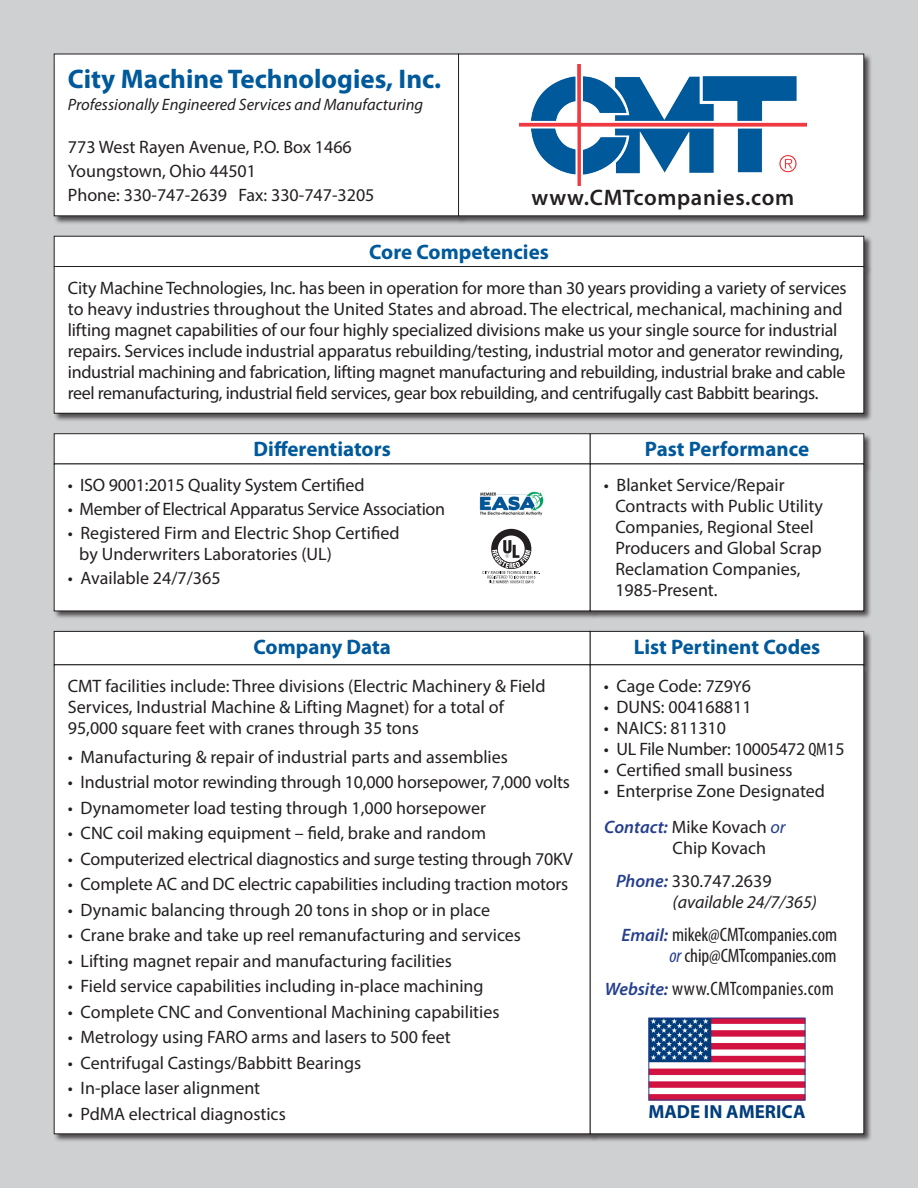
<style>
.page{position:relative;width:918px;height:1188px;background:#cfd0d2}
.page>*{position:absolute;margin:0;border:0;box-sizing:border-box;transform-origin:0 0}
.t1{font:700 27px "Myriad Pro";color:#00599b}
.t2{font:600 22.5px "Myriad Pro";letter-spacing:.03em;color:#231f20}
.t3{font:700 21px "Myriad Pro";color:#00599b}
.t4{font:condensed 19.5px/21px "Myriad Pro";color:#231f20;text-align:right}
.t5{font:condensed 19.5px "Myriad Pro";letter-spacing:.02em;color:#231f20}
.t6{font:700 18.9px "Myriad Pro";color:#003d7c}
.t7{font:18px/21px "Myriad Pro";color:#231f20}
.t8{font:18px "Myriad Pro";letter-spacing:-.02em;color:#231f20}
.t9{font:italic 18px "Myriad Pro";color:#231f20}
.t10{font:italic 16.5px "Myriad Pro";color:#231f20}
.t11{font:700 15.75px "Myriad Pro";color:#003d7c}
.s1{font-size:16.5px}
.s2{font-stretch:condensed}
.s3{font-weight:600;font-style:italic;color:#253f8e}
.s4{font-style:italic;color:#253f8e}
.s5{font-weight:600;font-style:italic;font-stretch:normal;font-size:18px;color:#253f8e}
</style>
<div class="page">
<div style="left:53px;top:53px;width:414px;height:171px;background:#231f20;opacity:.75"></div>
<div style="left:54px;top:54px;width:405px;height:162px;background:#fff"></div>
<div style="left:54px;top:631px;width:536px;height:34px;background:#fff"></div>
<div style="left:54px;top:631px;width:536px;height:34px;border:1px solid #231f20"></div>
<div style="left:53px;top:433px;width:546px;height:40px;background:#504d4e"></div>
<div style="left:54px;top:434px;width:536px;height:30px;background:#fff"></div>
<div style="left:53px;top:235px;width:819px;height:40px;background:#231f20;opacity:.75"></div>
<div style="left:54px;top:236px;width:810px;height:31px;background:#fff"></div>
<div style="left:54px;top:236px;width:810px;height:31px;border:1px solid #231f20"></div>
<div style="left:458px;top:53px;width:414px;height:171px;background:#231f20;opacity:.75"></div>
<div style="left:459px;top:54px;width:405px;height:162px;background:#fff"></div>
<img style="left:520px;top:65px;width:286px;height:120px">
<div style="left:589px;top:433px;width:283px;height:40px;background:#231f20;opacity:.75"></div>
<div style="left:590px;top:434px;width:274px;height:30px;background:#fff"></div>
<div style="left:53px;top:463px;width:546px;height:157px;background:#231f20;opacity:.75"></div>
<div style="left:54px;top:464px;width:536px;height:147px;background:#fff"></div>
<div style="left:589px;top:463px;width:283px;height:157px;background:#231f20;opacity:.75"></div>
<div style="left:590px;top:464px;width:274px;height:147px;background:#fff"></div>
<div style="left:53px;top:664px;width:546px;height:478px;background:#231f20;opacity:.75"></div>
<div style="left:54px;top:665px;width:536px;height:469px;background:#fff"></div>
<div style="left:589px;top:631px;width:283px;height:43px;background:#231f20;opacity:.75"></div>
<div style="left:590px;top:631px;width:274px;height:34px;background:#fff"></div>
<div style="left:590px;top:631px;width:274px;height:34px;border:1px solid #231f20"></div>
<div style="left:589px;top:664px;width:283px;height:478px;background:#231f20;opacity:.75"></div>
<div style="left:590px;top:665px;width:274px;height:469px;background:#fff"></div>
<div style="left:590px;top:665px;width:274px;height:469px;border:1px solid #231f20"></div>
<div style="left:53px;top:266px;width:819px;height:156px;background:#231f20;opacity:.75"></div>
<div style="left:54px;top:267px;width:810px;height:146px;background:#fff"></div>
<div style="left:54px;top:266px;width:810px;height:147px;border:1px solid #231f20"></div>
<img style="left:480px;top:491px;width:63px;height:24px">
<svg style="left:482px;top:529px;width:58px;height:55px"></svg>
<img style="left:651px;top:1020px;width:152px;height:78px">
<div style="left:649px;top:1018px;width:156px;height:82px;border:1px solid #253f8e"></div>
<p class="t1" style="left:68px;top:61px;width:375px">City Machine Technologies, Inc.</p>
<p class="t10" style="left:68px;top:94px;width:357px">Professionally Engineered Services and Manufacturing</p>
<p class="t7" style="left:68px;top:136px;width:286px">773 West Rayen Avenue, P.O. Box 1466</p>
<p class="t7" style="left:68px;top:160px;width:190px">Youngstown, Ohio 44501</p>
<p class="t7" style="left:68px;top:184px;width:308px">Phone: 330-747-2639 Fax: 330-747-3205</p>
<p class="t2" style="left:531px;top:183px;width:264px">www.CMTcompanies.com</p>
<p class="t3" style="left:369px;top:238px;width:181px">Core Competencies</p>
<p class="t7" style="left:68px;top:277px;width:780px">City Machine Technologies, Inc. has been in operation for more than 30 years providing a variety of services to heavy industries throughout the United States and abroad. The electrical, mechanical, machining and lifting magnet capabilities of our four highly specialized divisions make us your single source for industrial repairs. Services include industrial apparatus rebuilding/testing, industrial motor and generator rewinding, industrial machining and fabrication, lifting magnet manufacturing and rebuilding, industrial brake and cable reel remanufacturing, industrial field services, gear box rebuilding, and centrifugally cast Babbitt bearings.</p>
<p class="t3" style="left:254px;top:436px;width:139px">Differentiators</p>
<p class="t7" style="left:68px;top:474px;width:298px">• ISO 9001:2015 Quality System Certified</p>
<p class="t8" style="left:68px;top:498px;width:379px">• Member of Electrical Apparatus Service Association</p>
<p class="t7" style="left:68px;top:522px;width:333px">• Registered Firm and Electric Shop Certified</p>
<p class="t7" style="left:79px;top:543px;width:254px">by Underwriters Laboratories (UL)</p>
<p class="t7" style="left:68px;top:567px;width:154px">• Available 24/7/365</p>
<p class="t3" style="left:254px;top:633px;width:139px">Company Data</p>
<p class="t7" style="left:68px;top:675px;width:479px">CMT facilities include: Three divisions (Electric Machinery &amp; Field</p>
<p class="t7" style="left:68px;top:696px;width:438px">Services, Industrial Machine &amp; Lifting Magnet) for a total of</p>
<p class="t7" style="left:68px;top:717px;width:353px">95,000 square feet with cranes through 35 tons</p>
<p class="t7" style="left:68px;top:746px;width:442px">• Manufacturing &amp; repair of industrial parts and assemblies</p>
<p class="t7" style="left:68px;top:771px;width:504px">• Industrial motor rewinding through 10,000 horsepower, 7,000 volts</p>
<p class="t7" style="left:68px;top:797px;width:420px">• Dynamometer load testing through 1,000 horsepower</p>
<p class="t7" style="left:68px;top:822px;width:420px">• CNC coil making equipment – field, brake and random</p>
<p class="t7" style="left:68px;top:848px;width:506px">• Computerized electrical diagnostics and surge testing through 70KV</p>
<p class="t7" style="left:68px;top:873px;width:502px">• Complete AC and DC electric capabilities including traction motors</p>
<p class="t7" style="left:68px;top:899px;width:424px">• Dynamic balancing through 20 tons in shop or in place</p>
<p class="t7" style="left:68px;top:924px;width:455px">• Crane brake and take up reel remanufacturing and services</p>
<p class="t7" style="left:68px;top:950px;width:386px">• Lifting magnet repair and manufacturing facilities</p>
<p class="t7" style="left:68px;top:975px;width:417px">• Field service capabilities including in-place machining</p>
<p class="t7" style="left:68px;top:1001px;width:433px">• Complete CNC and Conventional Machining capabilities</p>
<p class="t7" style="left:68px;top:1026px;width:384px">• Metrology using FARO arms and lasers to 500 feet</p>
<p class="t7" style="left:68px;top:1052px;width:295px">• Centrifugal Castings/Babbitt Bearings</p>
<p class="t7" style="left:68px;top:1077px;width:194px">• In-place laser alignment</p>
<p class="t7" style="left:68px;top:1103px;width:219px">• PdMA electrical diagnostics</p>
<p class="t3" style="left:645px;top:436px;width:166px">Past Performance</p>
<p class="t7" style="left:604px;top:474px;width:182px">• Blanket Service/Repair</p>
<p class="t7" style="left:615px;top:495px;width:209px">Contracts with Public Utility<br>Companies, Regional Steel</p>
<p class="t7" style="left:615px;top:537px;width:208px">Producers and Global Scrap</p>
<p class="t7" style="left:615px;top:558px;width:187px">Reclamation Companies,</p>
<p class="t7" style="left:615px;top:579px;width:104px">1985-Present.</p>
<p class="t3" style="left:634px;top:633px;width:188px">List Pertinent Codes</p>
<p class="t7" style="left:604px;top:675px;width:149px">• Cage Code: 7<span class="s1">Z</span>9<span class="s1">Y</span>6</p>
<p class="t7" style="left:604px;top:696px;width:149px">• DUNS: 004168811</p>
<p class="t7" style="left:604px;top:717px;width:124px">• NAICS: 811310</p>
<p class="t8" style="left:604px;top:738px;width:242px">• UL File Number: 10005472 <span class="s2">QM</span>15</p>
<p class="t7" style="left:604px;top:759px;width:190px">• Certified small business</p>
<p class="t7" style="left:604px;top:780px;width:223px">• Enterprise Zone Designated</p>
<p class="t7" style="left:604px;top:816px;width:183px"><span class="s3">Contact:</span> Mike Kovach <span class="s4">or</span></p>
<p class="t7" style="left:673px;top:837px;width:95px">Chip Kovach</p>
<p class="t7" style="left:616px;top:870px;width:157px"><span class="s3">Phone:</span> 330.747.2639</p>
<p class="t9" style="left:673px;top:891px;width:146px">(available 24/7/365)</p>
<p class="t4" style="left:622px;top:924px;width:217px"><span class="s5">Email:</span> mikek@CMTcompanies.com <span class="s4">or</span> chip@CMTcompanies.com</p>
<p class="t5" style="left:605px;top:977px;width:231px"><span class="s5">Website:</span> www.CMTcompanies.com</p>
<p class="t6" style="left:648px;top:1100px;width:159px">MADE IN AMERICA</p>
<p class="t11" style="left:663px;top:1103px;width:132px">MADE IN AMERICA</p>
</div>
